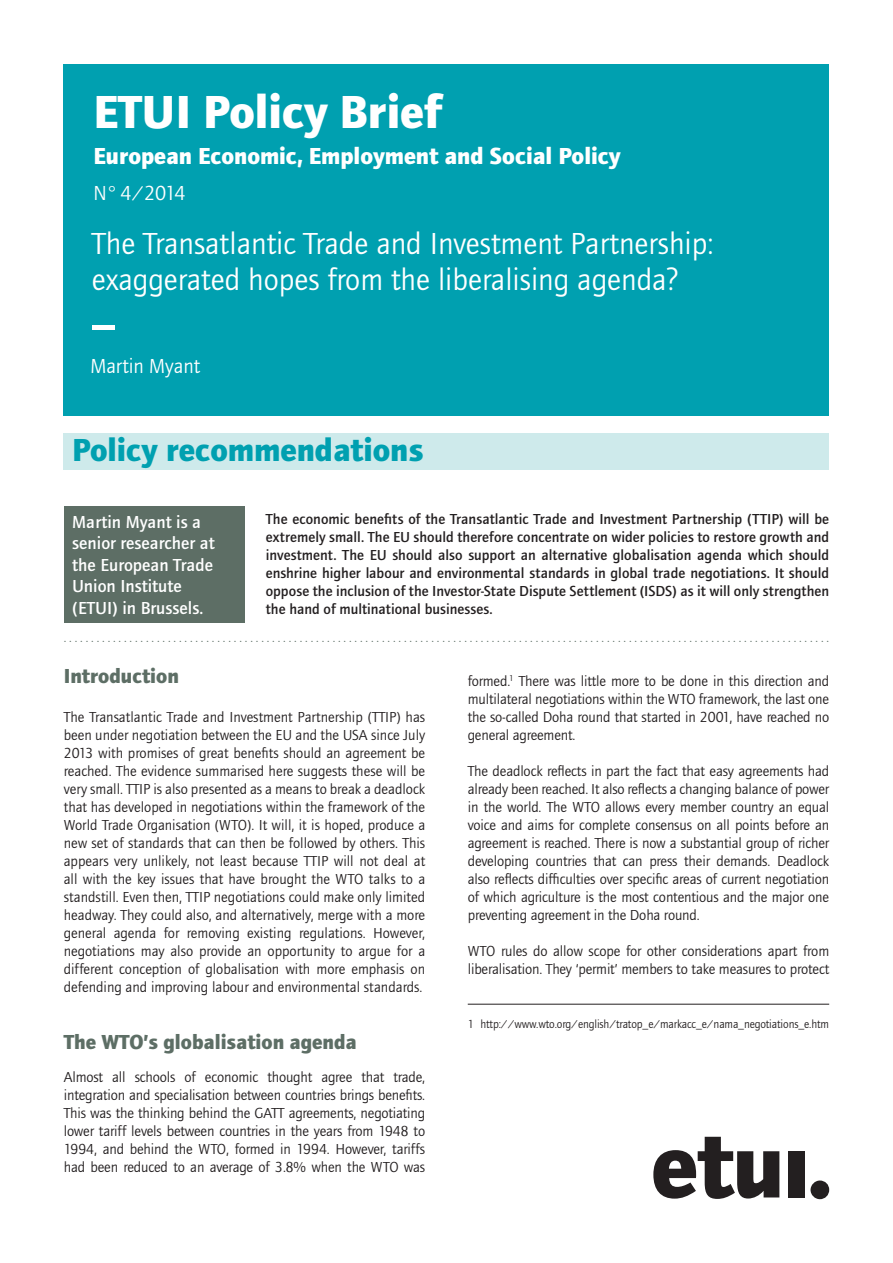
<style>
.page{position:relative;width:893px;height:1263px;background:#fff}
.page>*{position:absolute;margin:0;border:0;box-sizing:border-box;transform-origin:0 0}
.t1{font:500 54px "Foundry Journal";color:#fff}
.t2{font:700 48px "Foundry Journal";color:#fff}
.t3{font:700 33px "Foundry Journal";color:#00a0b0}
.t4{font:31.5px/36px "Foundry Journal";color:#fff}
.t5{font:700 24px "Foundry Journal";color:#fff}
.Intertitre{font:700 21px "Foundry Journal";color:#5d6e65}
.t6{font:21px "Foundry Journal";color:#fff}
.t7{font:500 18px/21.6px "Foundry Journal";color:#fff}
.Body{font:15px/18px "Foundry Journal";letter-spacing:-.01em;color:#231f20;text-align:justify}
.t8{font:500 15px/18px "Foundry Journal";letter-spacing:.005em;color:#231f20;text-align:justify}
.t9{font:13.5px "Foundry Journal";color:#5d6e65}
.notes{font:12px "Foundry Journal";letter-spacing:-.01em;color:#231f20}
</style>
<div class="page">
<div style="left:64px;top:64px;width:765px;height:352px;background:#00a0b0"></div>
<div style="left:64px;top:434px;width:765px;height:36px;background:#ceeaeb"></div>
<svg style="left:653px;top:1137px;width:126px;height:62px"></svg>
<div style="left:788px;top:1151px;width:16px;height:46px;background:#231f20"></div>
<div style="left:810px;top:1180px;width:19px;height:19px;background:#231f20;border-radius:50%"></div>
<div style="left:64px;top:506px;width:180px;height:116px;background:#5d6e65"></div>
<hr style="left:468px;top:1004px;width:361px;height:1px;background:#231f20">
<p class="t2" style="left:94px;top:83px;width:350px">ETUI Policy Brief</p>
<p class="t5" style="left:94px;top:141px;width:529px">European Economic, Employment and Social Policy</p>
<p class="t6" style="left:94px;top:181px;width:94px">N° 4/2014</p>
<p class="t4" style="left:92px;top:226px;width:623px">The Transatlantic Trade and Investment Partnership: exaggerated hopes from the liberalising agenda?</p>
<p class="t1" style="left:90px;top:296px;width:24px">–</p>
<p class="t6" style="left:90px;top:354px;width:111px">Martin Myant</p>
<p class="t3" style="left:72px;top:431px;width:353px">Policy recommendations</p>
<p class="t7" style="left:72px;top:511px;width:144px">Martin Myant is a senior researcher at the European Trade<br>Union Institute (ETUI) in Brussels.</p>
<p class="t8" style="left:266px;top:510px;width:565px">The economic benefits of the Transatlantic Trade and Investment Partnership (TTIP) will be extremely small. The EU should therefore concentrate on wider policies to restore growth and investment. The EU should also support an alternative globalisation agenda which should enshrine higher labour and environmental standards in global trade negotiations. It should oppose the inclusion of the Investor-State Dispute Settlement (ISDS) as it will only strengthen the hand of multinational businesses.</p>
<p class="t9" style="left:64px;top:630px;width:767px">............................................................................................................................................</p>
<p class="Intertitre" style="left:64px;top:664px;width:117px">Introduction</p>
<p class="Body" style="left:64px;top:708px;width:363px">The Transatlantic Trade and Investment Partnership (TTIP) has been under negotiation between the EU and the USA since July 2013 with promises of great benefits should an agreement be reached. The evidence summarised here suggests these will be very small. TTIP is also presented as a means to break a deadlock that has developed in negotiations within the framework of the World Trade Organisation (WTO). It will, it is hoped, produce a new set of standards that can then be followed by others. This appears very unlikely, not least because TTIP will not deal at all with the key issues that have brought the WTO talks to a standstill. Even then, TTIP negotiations could make only limited headway. They could also, and alternatively, merge with a more general agenda for removing existing regulations. However, negotiations may also provide an opportunity to argue for a different conception of globalisation with more emphasis on defending and improving labour and environmental standards.</p>
<p class="Intertitre" style="left:64px;top:1029px;width:294px">The WTO’s globalisation agenda</p>
<p class="Body" style="left:64px;top:1068px;width:363px">Almost all schools of economic thought agree that trade, integration and specialisation between countries brings benefits.<br>This was the thinking behind the GATT agreements, negotiating lower tariff levels between countries in the years from 1948 to 1994, and behind the WTO, formed in 1994. However, tariffs had been reduced to an average of 3.8% when the WTO was</p>
<p class="Body" style="left:468px;top:672px;width:363px">formed.<sup>1</sup> There was little more to be done in this direction and multilateral negotiations within the WTO framework, the last one the so-called Doha round that started in 2001, have reached no general agreement.</p>
<p class="Body" style="left:468px;top:762px;width:363px">The deadlock reflects in part the fact that easy agreements had already been reached. It also reflects a changing balance of power in the world. The WTO allows every member country an equal voice and aims for complete consensus on all points before an agreement is reached. There is now a substantial group of richer developing countries that can press their demands. Deadlock also reflects difficulties over specific areas of current negotiation of which agriculture is the most contentious and the major one preventing agreement in the Doha round.</p>
<p class="Body" style="left:468px;top:942px;width:363px">WTO rules do allow scope for other considerations apart from liberalisation. They ‘permit’ members to take measures to protect</p>
<p class="notes" style="left:468px;top:1017px;width:363px">1 http://www.wto.org/english/tratop_e/markacc_e/nama_negotiations_e.htm</p>
</div>
